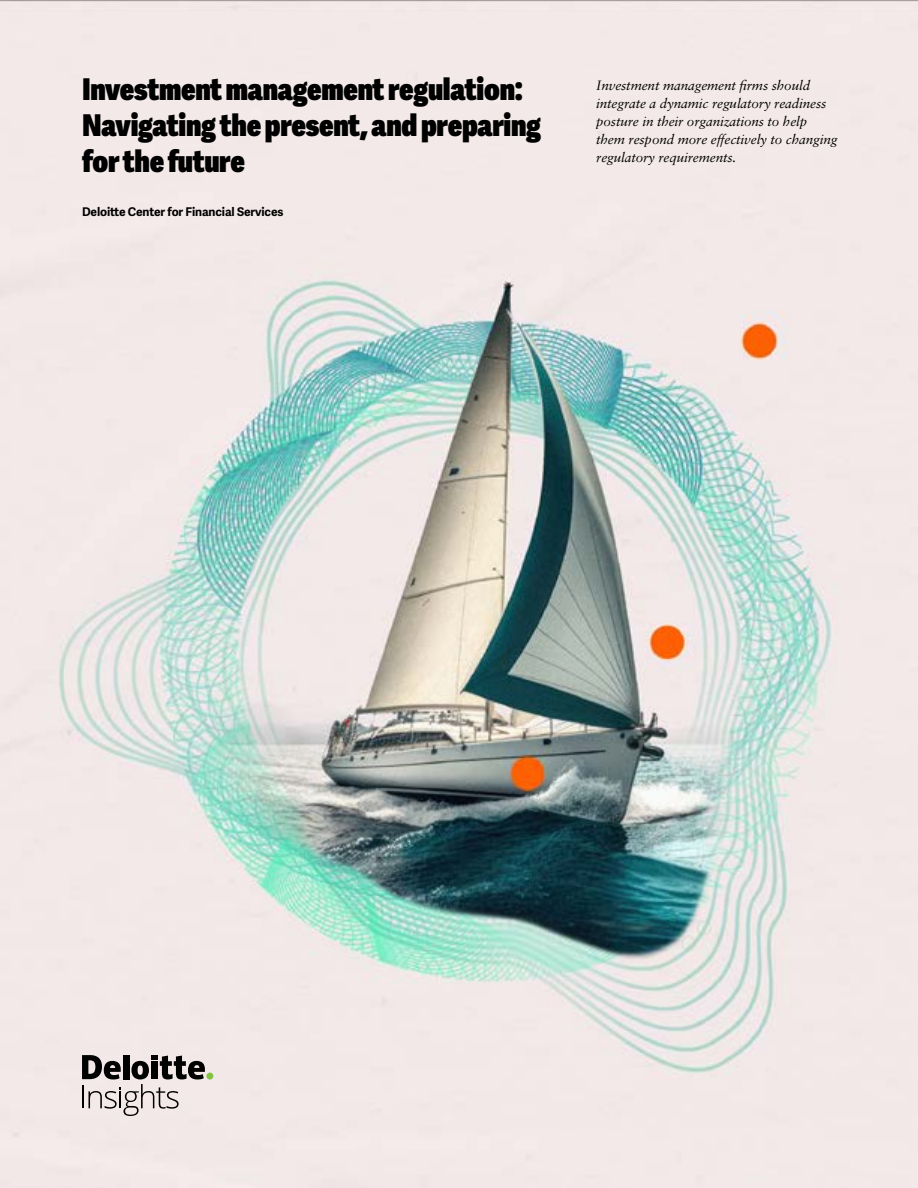
<style>
.page{position:relative;width:918px;height:1188px;background:#fff}
.page>*{position:absolute;margin:0;border:0;box-sizing:border-box;transform-origin:0 0}
.t1{font:800 30px/36px "Adelle Sans Cnd";letter-spacing:-.01em;color:#000}
.t2{font:italic 13.5px/18px "Sabon LT Pro";letter-spacing:-.01em;color:#000}
.t3{font:700 12px "Adelle Sans";letter-spacing:-.01em;color:#000}
</style>
<div class="page">
<img style="left:0;top:0;width:918px;height:1188px">
<div style="left:206px;top:1073px;width:7px;height:7px;background:#80c342;border-radius:50%"></div>
<svg style="left:82px;top:1055px;width:123px;height:61px;background:#aaa3a2"></svg>
<h1 class="t1" style="left:82px;top:72px;width:461px">Investment management regulation:<br>Navigating the present, and preparing for the future</h1>
<p class="t2" style="left:596px;top:75px;width:243px">Investment management firms should integrate a dynamic regulatory readiness posture in their organizations to help them respond more effectively to changing regulatory requirements.</p>
<p class="t3" style="left:82px;top:205px;width:203px">Deloitte Center for Financial Services</p>
</div>
